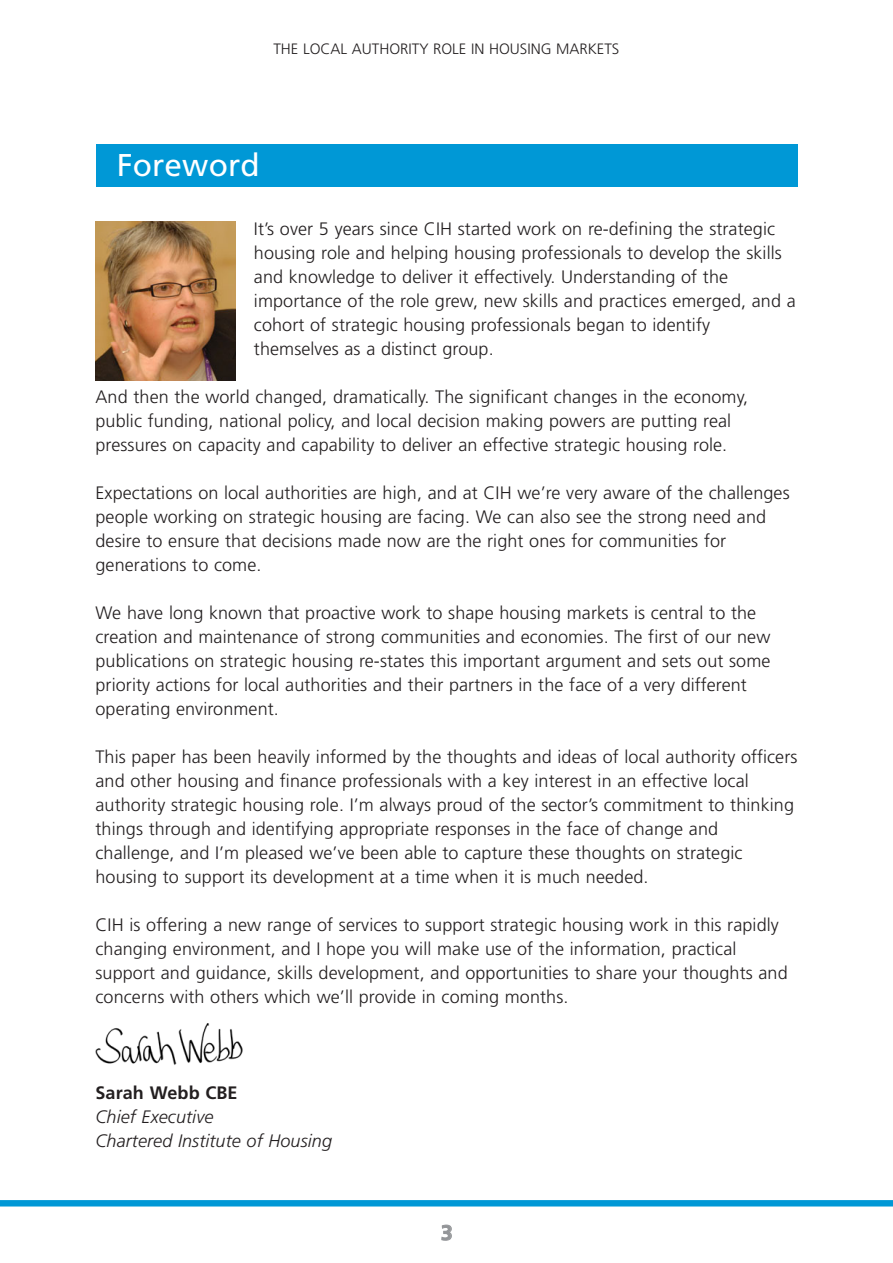
<style>
.page{position:relative;width:893px;height:1263px;background:#fff}
.page>*{position:absolute;margin:0;border:0;box-sizing:border-box;transform-origin:0 0}
.t1{font:31.5px "Frutiger";letter-spacing:.005em;color:#fff}
.t2{font:700 21px "Frutiger";color:#939598}
.t3{font:300 18px/24px "Frutiger";letter-spacing:.005em;color:#231f20}
.t4{font:italic 300 18px/24px "Frutiger";letter-spacing:.005em;color:#231f20}
.t5{font:700 18px "Frutiger";letter-spacing:.005em;color:#231f20}
.t6{font:300 15px "Frutiger";color:#231f20}
</style>
<div class="page">
<div style="left:0;top:1200px;width:892px;height:6px;background:#0098d6"></div>
<div style="left:95px;top:145px;width:702px;height:42px;background:#0098d6"></div>
<img style="left:95px;top:1024px;width:148px;height:41px">
<img style="left:95px;top:221px;width:141px;height:160px">
<p class="t6" style="left:273px;top:43px;width:347px">THE LOCAL AUTHORITY ROLE IN HOUSING MARKETS</p>
<h1 class="t1" style="left:117px;top:152px;width:144px">Foreword</h1>
<p class="t3" style="left:254px;top:218px;width:543px">It’s over 5 years since CIH started work on re-defining the strategic housing role and helping housing professionals to develop the skills and knowledge to deliver it effectively. Understanding of the importance of the role grew, new skills and practices emerged, and a cohort of strategic housing professionals began to identify themselves as a distinct group.</p>
<p class="t3" style="left:95px;top:386px;width:654px">And then the world changed, dramatically. The significant changes in the economy, public funding, national policy, and local decision making powers are putting real pressures on capacity and capability to deliver an effective strategic housing role.</p>
<p class="t3" style="left:95px;top:482px;width:695px">Expectations on local authorities are high, and at CIH we’re very aware of the challenges people working on strategic housing are facing. We can also see the strong need and desire to ensure that decisions made now are the right ones for communities for generations to come.</p>
<p class="t3" style="left:95px;top:602px;width:676px">We have long known that proactive work to shape housing markets is central to the creation and maintenance of strong communities and economies. The first of our new publications on strategic housing re-states this important argument and sets out some priority actions for local authorities and their partners in the face of a very different operating environment.</p>
<p class="t3" style="left:95px;top:746px;width:703px">This paper has been heavily informed by the thoughts and ideas of local authority officers and other housing and finance professionals with a key interest in an effective local authority strategic housing role. I’m always proud of the sector’s commitment to thinking things through and identifying appropriate responses in the face of change and challenge, and I’m pleased we’ve been able to capture these thoughts on strategic housing to support its development at a time when it is much needed.</p>
<p class="t3" style="left:95px;top:914px;width:693px">CIH is offering a new range of services to support strategic housing work in this rapidly changing environment, and I hope you will make use of the information, practical support and guidance, skills development, and opportunities to share your thoughts and concerns with others which we’ll provide in coming months.</p>
<p class="t5" style="left:95px;top:1085px;width:144px">Sarah Webb CBE</p>
<p class="t4" style="left:95px;top:1106px;width:238px">Chief Executive<br>Chartered Institute of Housing</p>
<p class="t2" style="left:441px;top:1224px;width:13px">3</p>
</div>
